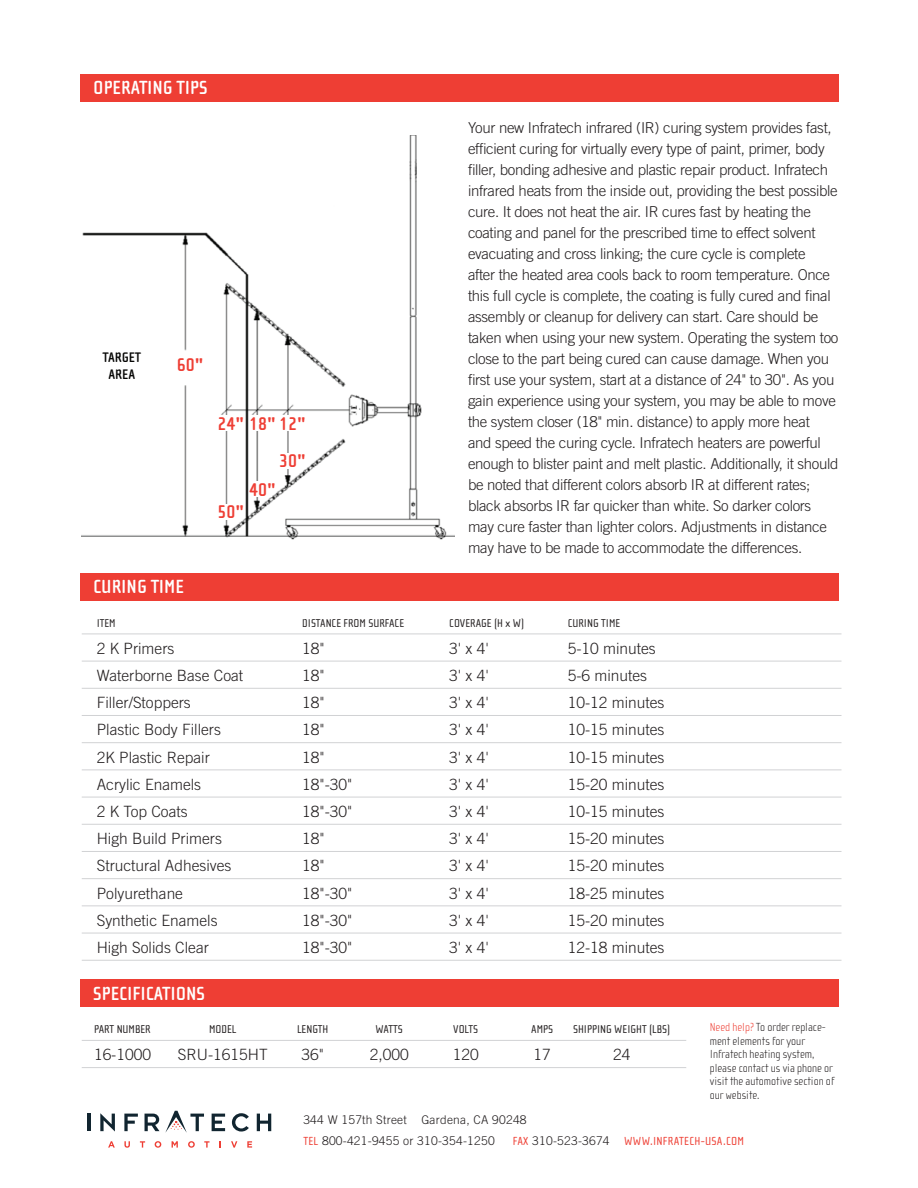
<style>
.page{position:relative;width:918px;height:1188px;background:#fff}
.page>*{position:absolute;margin:0;border:0;box-sizing:border-box;transform-origin:0 0}
.t1{font:700 19.5px "Cholla Sans";color:#fff}
.t2{font:700 18.9px "Cholla Sans";color:#ee3e34}
.rules_1{font:300 15.6px "Trade Gothic";color:#231f20}
.t3{font:300 15px/21px "Trade Gothic";letter-spacing:-.02em;color:#231f20}
.t4{font:700 14.1px/17px "Cholla Sans";color:#050504;text-align:center}
.t5{font:100 12px/13.5px "Cholla Sans";color:#231f20}
.t6{font:300 12px "Trade Gothic";letter-spacing:.02em;color:#231f20}
.t7{font:12px "Cholla Sans";letter-spacing:.02em;color:#ee3f34}
.rules_1-2{font:11.7px "Cholla Sans";color:#231f20}
.s1{color:#ee3f34}
.s2{font-family:"Cholla Sans";font-weight:400;color:#ee3f34}
.s3{font-family:"Trade Gothic";font-weight:300;color:#231f20}
</style>
<div class="page">
<div style="left:80px;top:980px;width:759px;height:27px;background:#ee3e34"></div>
<div style="left:80px;top:573px;width:759px;height:27px;background:#ee3e34"></div>
<hr style="left:82px;top:1040px;width:604px;height:1px;background:#d1d2d4">
<hr style="left:82px;top:1067px;width:604px;height:1px;background:#d1d2d4">
<hr style="left:82px;top:634px;width:760px;height:1px;background:#d1d2d4">
<hr style="left:82px;top:661px;width:760px;height:1px;background:#d1d2d4">
<hr style="left:82px;top:688px;width:760px;height:1px;background:#d1d2d4">
<hr style="left:82px;top:715px;width:760px;height:1px;background:#d1d2d4">
<hr style="left:82px;top:742px;width:760px;height:1px;background:#d1d2d4">
<hr style="left:82px;top:770px;width:760px;height:1px;background:#d1d2d4">
<hr style="left:82px;top:797px;width:760px;height:1px;background:#d1d2d4">
<hr style="left:82px;top:824px;width:760px;height:1px;background:#d1d2d4">
<hr style="left:82px;top:851px;width:760px;height:1px;background:#d1d2d4">
<hr style="left:82px;top:878px;width:760px;height:1px;background:#d1d2d4">
<hr style="left:82px;top:906px;width:760px;height:1px;background:#d1d2d4">
<hr style="left:82px;top:933px;width:760px;height:1px;background:#d1d2d4">
<hr style="left:82px;top:960px;width:760px;height:1px;background:#d1d2d4">
<img style="left:81px;top:135px;width:373px;height:405px">
<div style="left:178px;top:357px;width:25px;height:16px;background:#fff"></div>
<div style="left:217px;top:415px;width:25px;height:16px;background:#fff"></div>
<div style="left:251px;top:415px;width:25px;height:16px;background:#fff"></div>
<div style="left:282px;top:415px;width:25px;height:16px;background:#fff"></div>
<div style="left:282px;top:453px;width:22px;height:16px;background:#fff"></div>
<div style="left:250px;top:481px;width:22px;height:16px;background:#fff"></div>
<div style="left:219px;top:504px;width:23px;height:16px;background:#fff"></div>
<div style="left:82px;top:385px;width:102px;height:21px;background:#fff"></div>
<div style="left:80px;top:74px;width:759px;height:27px;background:#ee3e34"></div>
<svg style="left:108px;top:1141px;width:7px;height:7px"></svg>
<svg style="left:124px;top:1141px;width:6px;height:7px"></svg>
<svg style="left:140px;top:1141px;width:5px;height:7px"></svg>
<svg style="left:155px;top:1141px;width:6px;height:7px"></svg>
<svg style="left:172px;top:1141px;width:6px;height:7px"></svg>
<svg style="left:188px;top:1141px;width:7px;height:7px"></svg>
<svg style="left:204px;top:1141px;width:6px;height:7px"></svg>
<svg style="left:231px;top:1141px;width:6px;height:7px"></svg>
<svg style="left:247px;top:1141px;width:5px;height:7px"></svg>
<hr style="left:87px;top:1114px;width:4px;height:17px;background:#112530">
<svg style="left:100px;top:1113px;width:15px;height:19px"></svg>
<svg style="left:124px;top:1114px;width:14px;height:17px"></svg>
<svg style="left:145px;top:1114px;width:14px;height:17px"></svg>
<svg style="left:165px;top:1111px;width:39px;height:22px"></svg>
<svg style="left:212px;top:1114px;width:13px;height:17px"></svg>
<svg style="left:232px;top:1113px;width:17px;height:19px"></svg>
<svg style="left:257px;top:1114px;width:14px;height:17px"></svg>
<p class="t1" style="left:93px;top:77px;width:116px">OPERATING TIPS</p>
<p class="t4" style="left:103px;top:349px;width:39px">TARGET<br>AREA</p>
<p class="t2" style="left:177px;top:355px;width:28px">60"</p>
<p class="t2" style="left:217px;top:414px;width:90px">24" 18" 12"</p>
<p class="t2" style="left:279px;top:450px;width:28px">30"</p>
<p class="t2" style="left:249px;top:480px;width:28px">40"</p>
<p class="t2" style="left:217px;top:501px;width:28px">50"</p>
<p class="t1" style="left:93px;top:576px;width:92px">CURING TIME</p>
<p class="t3" style="left:468px;top:117px;width:372px">Your new Infratech infrared (IR) curing system provides fast, efficient curing for virtually every type of paint, primer, body filler, bonding adhesive and plastic repair product. Infratech infrared heats from the inside out, providing the best possible cure. It does not heat the air. IR cures fast by heating the coating and panel for the prescribed time to effect solvent evacuating and cross linking; the cure cycle is complete<br>after the heated area cools back to room temperature. Once this full cycle is complete, the coating is fully cured and final assembly or cleanup for delivery can start. Care should be taken when using your new system. Operating the system too close to the part being cured can cause damage. When you first use your system, start at a distance of 24" to 30". As you gain experience using your system, you may be able to move the system closer (18" min. distance) to apply more heat<br>and speed the curing cycle. Infratech heaters are powerful enough to blister paint and melt plastic. Additionally, it should be noted that different colors absorb IR at different rates; black absorbs IR far quicker than white. So darker colors may cure faster than lighter colors. Adjustments in distance may have to be made to accommodate the differences.</p>
<p class="rules_1-2" style="left:97px;top:616px;width:20px">ITEM</p>
<p class="rules_1-2" style="left:302px;top:616px;width:103px">DISTANCE FROM SURFACE</p>
<p class="rules_1-2" style="left:449px;top:616px;width:76px">COVERAGE (H x W)</p>
<p class="rules_1-2" style="left:568px;top:616px;width:54px">CURING TIME</p>
<p class="rules_1" style="left:97px;top:639px;width:79px">2 K Primers</p>
<p class="rules_1" style="left:302px;top:639px;width:24px">18"</p>
<p class="rules_1" style="left:449px;top:639px;width:41px">3' x 4'</p>
<p class="rules_1" style="left:568px;top:639px;width:90px">5-10 minutes</p>
<p class="rules_1" style="left:97px;top:666px;width:148px">Waterborne Base Coat</p>
<p class="rules_1" style="left:302px;top:666px;width:24px">18"</p>
<p class="rules_1" style="left:449px;top:666px;width:41px">3' x 4'</p>
<p class="rules_1" style="left:568px;top:666px;width:81px">5-6 minutes</p>
<p class="rules_1" style="left:97px;top:693px;width:96px">Filler/Stoppers</p>
<p class="rules_1" style="left:302px;top:693px;width:24px">18"</p>
<p class="rules_1" style="left:449px;top:693px;width:41px">3' x 4'</p>
<p class="rules_1" style="left:568px;top:693px;width:98px">10-12 minutes</p>
<p class="rules_1" style="left:97px;top:721px;width:126px">Plastic Body Fillers</p>
<p class="rules_1" style="left:302px;top:721px;width:24px">18"</p>
<p class="rules_1" style="left:449px;top:721px;width:41px">3' x 4'</p>
<p class="rules_1" style="left:568px;top:721px;width:98px">10-15 minutes</p>
<p class="rules_1" style="left:97px;top:748px;width:115px">2K Plastic Repair</p>
<p class="rules_1" style="left:302px;top:748px;width:24px">18"</p>
<p class="rules_1" style="left:449px;top:748px;width:41px">3' x 4'</p>
<p class="rules_1" style="left:568px;top:748px;width:98px">10-15 minutes</p>
<p class="rules_1" style="left:97px;top:775px;width:106px">Acrylic Enamels</p>
<p class="rules_1" style="left:302px;top:775px;width:52px">18"-30"</p>
<p class="rules_1" style="left:449px;top:775px;width:41px">3' x 4'</p>
<p class="rules_1" style="left:568px;top:775px;width:98px">15-20 minutes</p>
<p class="rules_1" style="left:97px;top:802px;width:92px">2 K Top Coats</p>
<p class="rules_1" style="left:302px;top:802px;width:52px">18"-30"</p>
<p class="rules_1" style="left:449px;top:802px;width:41px">3' x 4'</p>
<p class="rules_1" style="left:568px;top:802px;width:98px">10-15 minutes</p>
<p class="rules_1" style="left:97px;top:829px;width:127px">High Build Primers</p>
<p class="rules_1" style="left:302px;top:829px;width:24px">18"</p>
<p class="rules_1" style="left:449px;top:829px;width:41px">3' x 4'</p>
<p class="rules_1" style="left:568px;top:829px;width:98px">15-20 minutes</p>
<p class="rules_1" style="left:97px;top:857px;width:136px">Structural Adhesives</p>
<p class="rules_1" style="left:302px;top:857px;width:24px">18"</p>
<p class="rules_1" style="left:449px;top:857px;width:41px">3' x 4'</p>
<p class="rules_1" style="left:568px;top:857px;width:98px">15-20 minutes</p>
<p class="rules_1" style="left:97px;top:884px;width:88px">Polyurethane</p>
<p class="rules_1" style="left:302px;top:884px;width:52px">18"-30"</p>
<p class="rules_1" style="left:449px;top:884px;width:41px">3' x 4'</p>
<p class="rules_1" style="left:568px;top:884px;width:98px">18-25 minutes</p>
<p class="rules_1" style="left:97px;top:911px;width:122px">Synthetic Enamels</p>
<p class="rules_1" style="left:302px;top:911px;width:52px">18"-30"</p>
<p class="rules_1" style="left:449px;top:911px;width:41px">3' x 4'</p>
<p class="rules_1" style="left:568px;top:911px;width:98px">15-20 minutes</p>
<p class="rules_1" style="left:97px;top:938px;width:114px">High Solids Clear</p>
<p class="rules_1" style="left:302px;top:938px;width:52px">18"-30"</p>
<p class="rules_1" style="left:449px;top:938px;width:41px">3' x 4'</p>
<p class="rules_1" style="left:568px;top:938px;width:98px">12-18 minutes</p>
<p class="t1" style="left:93px;top:982px;width:113px">SPECIFICATIONS</p>
<p class="rules_1-2" style="left:94px;top:1023px;width:58px">PART NUMBER</p>
<p class="rules_1-2" style="left:209px;top:1023px;width:29px">MODEL</p>
<p class="rules_1-2" style="left:297px;top:1023px;width:33px">LENGTH</p>
<p class="rules_1-2" style="left:376px;top:1023px;width:29px">WATTS</p>
<p class="rules_1-2" style="left:453px;top:1023px;width:27px">VOLTS</p>
<p class="rules_1-2" style="left:531px;top:1023px;width:23px">AMPS</p>
<p class="rules_1-2" style="left:573px;top:1023px;width:99px">SHIPPING WEIGHT (LBS)</p>
<p class="rules_1" style="left:94px;top:1046px;width:59px">16-1000</p>
<p class="rules_1" style="left:178px;top:1046px;width:91px">SRU-1615HT</p>
<p class="rules_1" style="left:302px;top:1046px;width:24px">36"</p>
<p class="rules_1" style="left:370px;top:1046px;width:40px">2,000</p>
<p class="rules_1" style="left:453px;top:1046px;width:27px">120</p>
<p class="rules_1" style="left:534px;top:1046px;width:19px">17</p>
<p class="rules_1" style="left:613px;top:1046px;width:19px">24</p>
<p class="t5" style="left:710px;top:1021px;width:126px"><span class="s1">Need help?</span> To order replace&shy;ment elements for your<br>Infratech heating system, please contact us via phone or visit the automotive section of our website.</p>
<p class="t6" style="left:303px;top:1112px;width:225px">344 W 157th Street Gardena, CA 90248</p>
<p class="t6" style="left:303px;top:1133px;width:193px"><span class="s2">TEL</span> 800-421-9455 or 310-354-1250</p>
<p class="t7" style="left:513px;top:1134px;width:233px">FAX <span class="s3">310-523-3674</span> WWW.INFRATECH-USA.COM</p>
</div>
